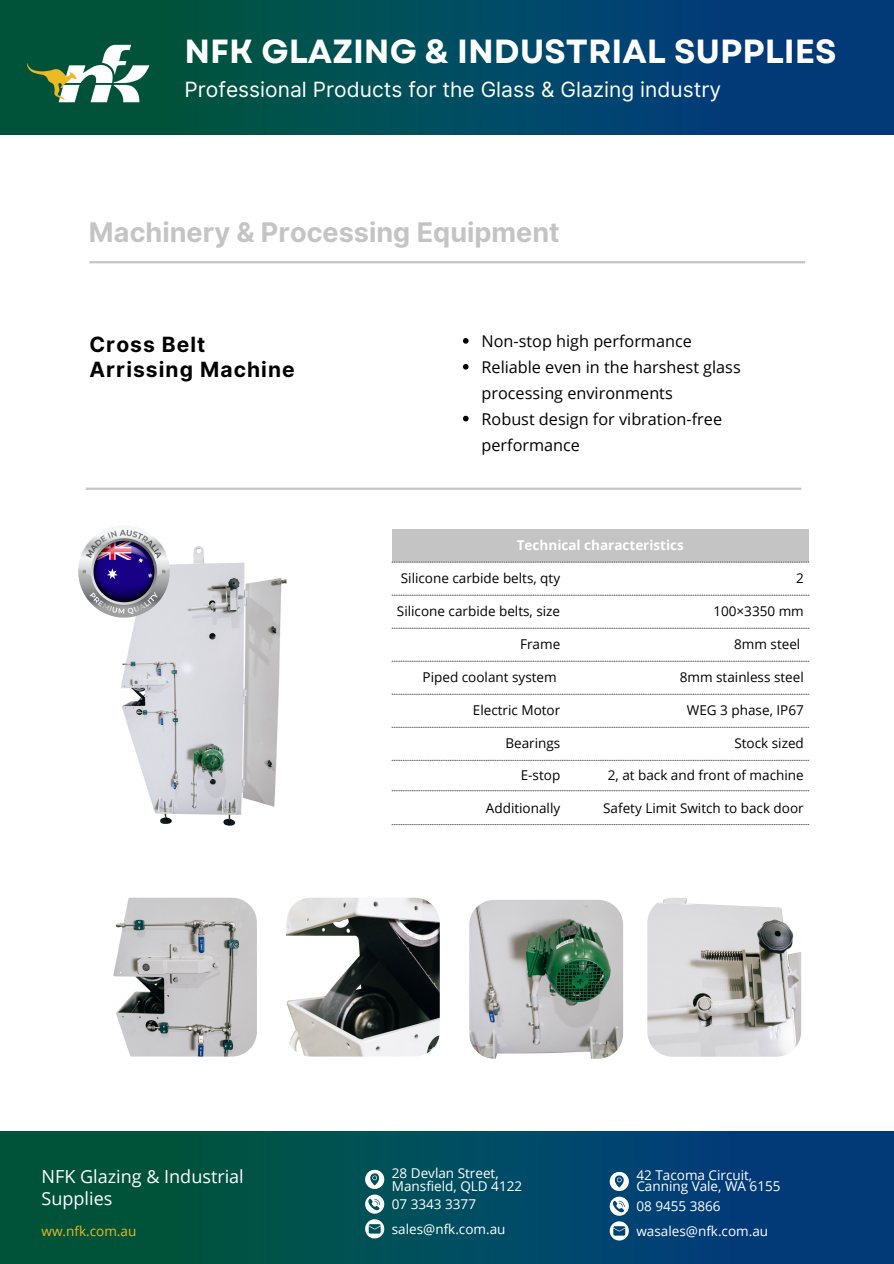
<style>
.page{position:relative;width:894px;height:1264px;background:#fff}
.page>*{position:absolute;margin:0;border:0;box-sizing:border-box;transform-origin:0 0}
.t1{font:700 33.45px "Garet";color:#fff}
.t2{font:700 27px "Inter";color:#c4c4c4}
.t3{font:21px "Inter";color:#fff}
.t4{font:700 21px/24.8px "Inter";letter-spacing:.05em;color:#000}
.t5{font:18px/22.5px "Open Sans";color:#fff}
.t6{font:16.2px/26px "Open Sans";color:#000}
.t7{font:13.5px "Open Sans";color:#000}
.t8{font:13.5px/12.5px "Open Sans";color:#fff}
.t9{font:700 13.5px "Open Sans";color:#fff}
.t10{font:13.5px "Open Sans";color:#ecba25}
</style>
<div class="page">
<hr style="left:89px;top:261px;width:715px;height:2px;background:#c4c4c4">
<hr style="left:86px;top:487px;width:715px;height:3px;background:#c4c4c4">
<img style="left:0;top:1131px;width:893px;height:132px">
<img style="left:0;top:0;width:893px;height:135px">
<img style="left:24px;top:32px;width:131px;height:82px">
<svg style="left:365px;top:1194px;width:19px;height:19px"></svg>
<svg style="left:365px;top:1169px;width:19px;height:19px"></svg>
<svg style="left:365px;top:1219px;width:19px;height:19px"></svg>
<svg style="left:609px;top:1148px;width:79px;height:92px"></svg>
<div style="left:392px;top:529px;width:416px;height:33px;background:#c4c4c4"></div>
<svg style="left:392px;top:561px;width:173px;height:264px"></svg>
<svg style="left:566px;top:561px;width:242px;height:264px"></svg>
<img style="left:121px;top:546px;width:166px;height:280px">
<img style="left:78px;top:526px;width:107px;height:106px">
<svg style="left:113px;top:897px;width:144px;height:160px"></svg>
<svg style="left:463px;top:338px;width:5px;height:6px"></svg>
<svg style="left:463px;top:364px;width:5px;height:5px"></svg>
<svg style="left:463px;top:416px;width:5px;height:5px"></svg>
<svg style="left:286px;top:897px;width:154px;height:160px"></svg>
<svg style="left:469px;top:900px;width:154px;height:159px"></svg>
<svg style="left:647px;top:897px;width:155px;height:160px"></svg>
<h1 class="t1" style="left:184px;top:28px;width:653px">NFK GLAZING &amp; INDUSTRIAL SUPPLIES</h1>
<h3 class="t3" style="left:184px;top:77px;width:538px">Professional Products for the Glass &amp; Glazing industry</h3>
<h2 class="t2" style="left:89px;top:215px;width:472px">Machinery &amp; Processing Equipment</h2>
<h3 class="t4" style="left:89px;top:332px;width:207px">Cross Belt<br>Arrissing Machine</h3>
<p class="t6" style="left:481px;top:328px;width:261px">Non-stop high performance<br>Reliable even in the harshest glass processing environments<br>Robust design for vibration-free performance</p>
<p class="t9" style="left:516px;top:535px;width:169px">Technical characteristics</p>
<p class="t7" style="left:401px;top:568px;width:161px">Silicone carbide belts, qty</p>
<p class="t7" style="left:796px;top:568px;width:9px">2</p>
<p class="t7" style="left:397px;top:601px;width:165px">Silicone carbide belts, size</p>
<p class="t7" style="left:713px;top:601px;width:92px">100×3350 mm</p>
<p class="t7" style="left:520px;top:634px;width:42px">Frame</p>
<p class="t7" style="left:734px;top:634px;width:68px">8mm steel</p>
<p class="t7" style="left:422px;top:667px;width:135px">Piped coolant system</p>
<p class="t7" style="left:679px;top:667px;width:125px">8mm stainless steel</p>
<p class="t7" style="left:472px;top:700px;width:89px">Electric Motor</p>
<p class="t7" style="left:686px;top:700px;width:118px">WEG 3 phase, IP67</p>
<p class="t7" style="left:505px;top:733px;width:56px">Bearings</p>
<p class="t7" style="left:734px;top:733px;width:71px">Stock sized</p>
<p class="t7" style="left:520px;top:765px;width:41px">E-stop</p>
<p class="t7" style="left:607px;top:765px;width:197px">2, at back and front of machine</p>
<p class="t7" style="left:486px;top:798px;width:76px">Additionally</p>
<p class="t7" style="left:603px;top:798px;width:202px">Safety Limit Switch to back door</p>
<h3 class="t5" style="left:42px;top:1164px;width:204px">NFK Glazing &amp; Industrial<br>Supplies</h3>
<p class="t8" style="left:392px;top:1166px;width:132px">28 Devlan Street,<br>Mansfield, QLD 4122</p>
<p class="t8" style="left:392px;top:1222px;width:115px">sales@nfk.com.au</p>
<p class="t8" style="left:636px;top:1169px;width:145px;line-height:11.2px">42 Tacoma Circuit,<br>Canning Vale, WA 6155</p>
<p class="t8" style="left:392px;top:1197px;width:86px">07 3343 3377</p>
<p class="t8" style="left:636px;top:1199px;width:86px">08 9455 3866</p>
<p class="t10" style="left:42px;top:1221px;width:96px">ww.nfk.com.au</p>
<p class="t8" style="left:636px;top:1224px;width:133px">wasales@nfk.com.au</p>
</div>
